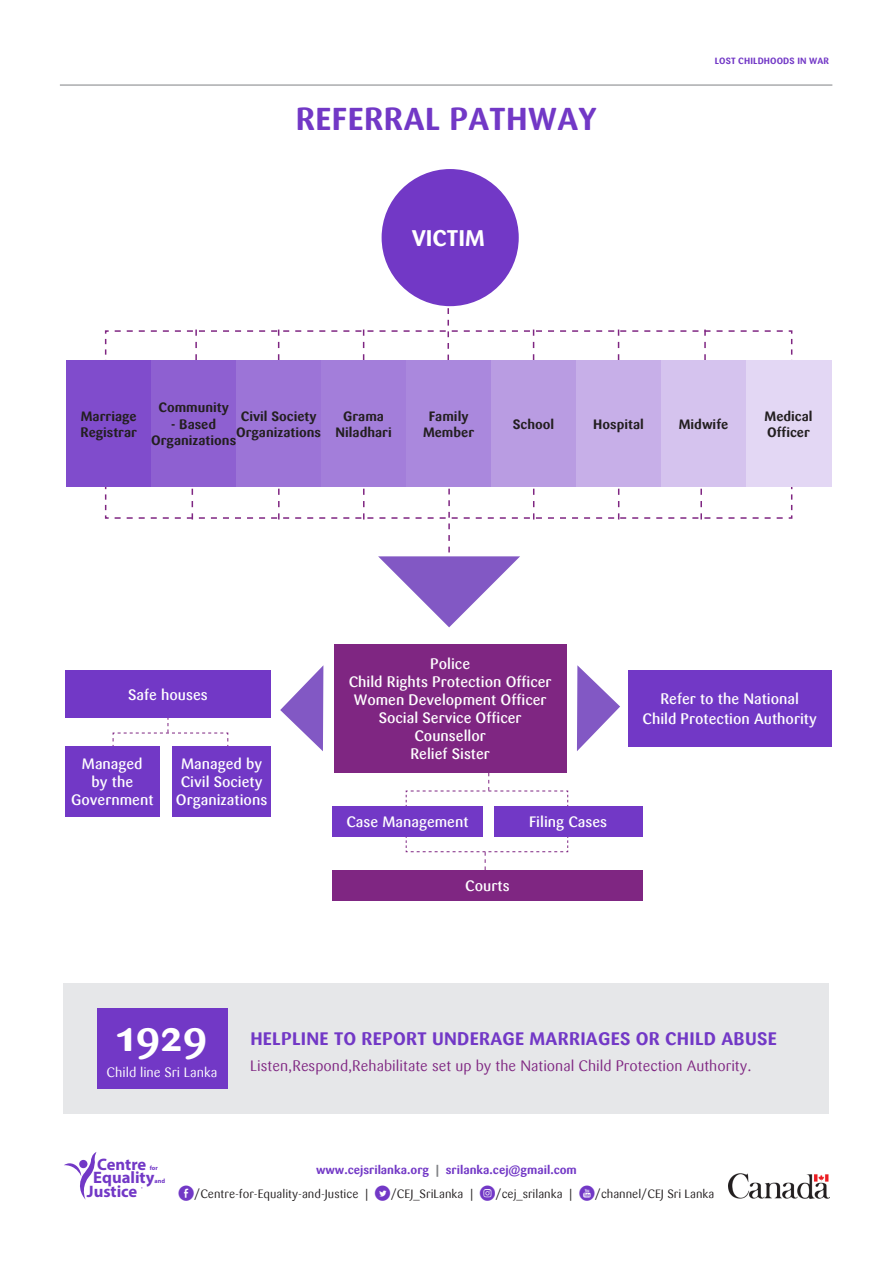
<style>
.page{position:relative;width:893px;height:1263px;background:#fff}
.page>*{position:absolute;margin:0;border:0;box-sizing:border-box;transform-origin:0 0}
.t1{font:700 43.5px "Sari";color:#fff}
.t2{font:700 31.5px "Sari";letter-spacing:.015em;color:#7238c6}
.t3{font:700 22.5px "Sari";color:#fff}
.t4{font:700 18px "Sari";letter-spacing:.015em;color:#7238c6}
.t5{font:700 16.65px "Myriad Pro";color:#7238c6}
.t6{font:500 15px/18px "Sari";color:#fff;text-align:center}
.t7{font:15px "Sari";color:#7f2682}
.t8{font:700 13.5px/16.2px "Sari";color:#231f20;text-align:center}
.t9{font:13.5px "Sari";color:#fff}
.t10{font:12px/24px "Sari";color:#231f20;text-align:center}
.t11{font:700 9px "Sari";letter-spacing:.015em;color:#7238c6}
.t12{font:700 6.3px "Myriad Pro";color:#7238c6}
.s1{font-weight:700;color:#7238c6}
.s2{font-weight:700;color:#808285}
.s3{font-family:"Social Media Circled";font-size:15px;color:#7238c6}
</style>
<div class="page">
<hr style="left:60px;top:85px;width:772px;height:1px;background:#808285">
<div style="left:64px;top:983px;width:765px;height:130px;background:#e6e7e9"></div>
<svg style="left:112px;top:718px;width:117px;height:28px"></svg>
<svg style="left:405px;top:773px;width:163px;height:33px"></svg>
<svg style="left:405px;top:836px;width:163px;height:34px"></svg>
<div style="left:97px;top:1008px;width:130px;height:81px;background:#7238c6"></div>
<svg style="left:104px;top:297px;width:689px;height:63px"></svg>
<div style="left:382px;top:169px;width:137px;height:137px;background:#7238c6;border-radius:50%"></div>
<div style="left:66px;top:360px;width:86px;height:126px;background:#804ccc"></div>
<div style="left:151px;top:360px;width:85px;height:126px;background:#8e60d1"></div>
<div style="left:236px;top:360px;width:85px;height:126px;background:#9c74d7"></div>
<div style="left:321px;top:360px;width:85px;height:126px;background:#a37eda"></div>
<div style="left:406px;top:360px;width:85px;height:126px;background:#a8d"></div>
<div style="left:491px;top:360px;width:85px;height:126px;background:#b99ce2"></div>
<div style="left:576px;top:360px;width:85px;height:126px;background:#c7afe8"></div>
<div style="left:661px;top:360px;width:85px;height:126px;background:#d5c3ee"></div>
<div style="left:746px;top:360px;width:85px;height:126px;background:#e3d7f4"></div>
<div style="left:334px;top:644px;width:232px;height:129px;background:#7f2682"></div>
<div style="left:65px;top:670px;width:206px;height:48px;background:#7238c6"></div>
<div style="left:332px;top:806px;width:151px;height:30px;background:#7238c6"></div>
<div style="left:494px;top:806px;width:148px;height:30px;background:#7238c6"></div>
<div style="left:332px;top:870px;width:310px;height:30px;background:#7f2682"></div>
<div style="left:65px;top:746px;width:95px;height:71px;background:#7238c6"></div>
<div style="left:172px;top:746px;width:99px;height:71px;background:#7238c6"></div>
<div style="left:628px;top:670px;width:203px;height:76px;background:#7238c6"></div>
<svg style="left:64px;top:1152px;width:33px;height:47px"></svg>
<img style="left:728px;top:1173px;width:101px;height:26px">
<svg style="left:104px;top:486px;width:689px;height:141px"></svg>
<svg style="left:577px;top:665px;width:43px;height:86px"></svg>
<svg style="left:280px;top:666px;width:43px;height:85px"></svg>
<p class="t2" style="left:296px;top:101px;width:303px">REFERRAL PATHWAY</p>
<p class="t3" style="left:412px;top:225px;width:75px">VICTIM</p>
<p class="t11" style="left:715px;top:55px;width:116px">LOST CHILDHOODS IN WAR</p>
<p class="t8" style="left:81px;top:408px;width:57px">Marriage</p>
<p class="t8" style="left:80px;top:424px;width:58px">Registrar</p>
<p class="t8" style="left:158px;top:400px;width:72px">Community</p>
<p class="t8" style="left:151px;top:416px;width:86px">- Based<br>Organizations</p>
<p class="t8" style="left:241px;top:408px;width:77px">Civil Society</p>
<p class="t8" style="left:236px;top:424px;width:86px">Organizations</p>
<p class="t8" style="left:343px;top:408px;width:42px">Grama</p>
<p class="t8" style="left:335px;top:424px;width:58px">Niladhari</p>
<p class="t8" style="left:429px;top:408px;width:41px">Family</p>
<p class="t8" style="left:423px;top:424px;width:53px">Member</p>
<p class="t8" style="left:513px;top:416px;width:43px">School</p>
<p class="t8" style="left:593px;top:416px;width:52px">Hospital</p>
<p class="t8" style="left:679px;top:416px;width:51px">Midwife</p>
<p class="t8" style="left:764px;top:408px;width:50px">Medical</p>
<p class="t8" style="left:767px;top:424px;width:44px">Officer</p>
<p class="t6" style="left:128px;top:685px;width:81px">Safe houses</p>
<p class="t6" style="left:71px;top:755px;width:84px">Managed<br>by the<br>Government</p>
<p class="t6" style="left:176px;top:755px;width:93px">Managed by<br>Civil Society<br>Organizations</p>
<p class="t6" style="left:430px;top:655px;width:41px">Police</p>
<p class="t6" style="left:349px;top:673px;width:204px">Child Rights Protection Officer</p>
<p class="t6" style="left:354px;top:691px;width:194px">Women Development Officer</p>
<p class="t6" style="left:379px;top:709px;width:144px">Social Service Officer</p>
<p class="t6" style="left:414px;top:727px;width:73px">Counsellor</p>
<p class="t6" style="left:410px;top:745px;width:81px">Relief Sister</p>
<p class="t6" style="left:346px;top:813px;width:124px">Case Management</p>
<p class="t6" style="left:529px;top:813px;width:80px">Filing Cases</p>
<p class="t6" style="left:465px;top:877px;width:46px">Courts</p>
<p class="t6" style="left:642px;top:689px;width:176px;line-height:19.5px">Refer to the National<br>Child Protection Authority</p>
<p class="t1" style="left:117px;top:1009px;width:92px">1929</p>
<p class="t9" style="left:107px;top:1064px;width:112px">Child line Sri Lanka</p>
<p class="t4" style="left:250px;top:1028px;width:528px">HELPLINE TO REPORT UNDERAGE MARRIAGES OR CHILD ABUSE</p>
<p class="t7" style="left:250px;top:1057px;width:503px">Listen,Respond,Rehabilitate set up by the National Child Protection Authority.</p>
<p class="t5" style="left:97px;top:1153px;width:51px">Centre</p>
<p class="t12" style="left:150px;top:1163px;width:10px">for</p>
<p class="t5" style="left:93px;top:1167px;width:63px">Equality</p>
<p class="t12" style="left:155px;top:1177px;width:12px">and</p>
<p class="t5" style="left:87px;top:1181px;width:52px">Justice</p>
<p class="t10" style="left:178px;top:1158px;width:537px"><span class="s1">www.cejsrilanka.org</span> <span class="s2">|</span> <span class="s1">srilanka.cej@gmail.com<br></span><span class="s3">E</span>/Centre-for-Equality-and-Justice | <span class="s3">D</span>/CEJ_SriLanka | <span class="s3">Q</span>/cej_srilanka | <span class="s3">P</span>/channel/CEJ Sri Lanka</p>
</div>
